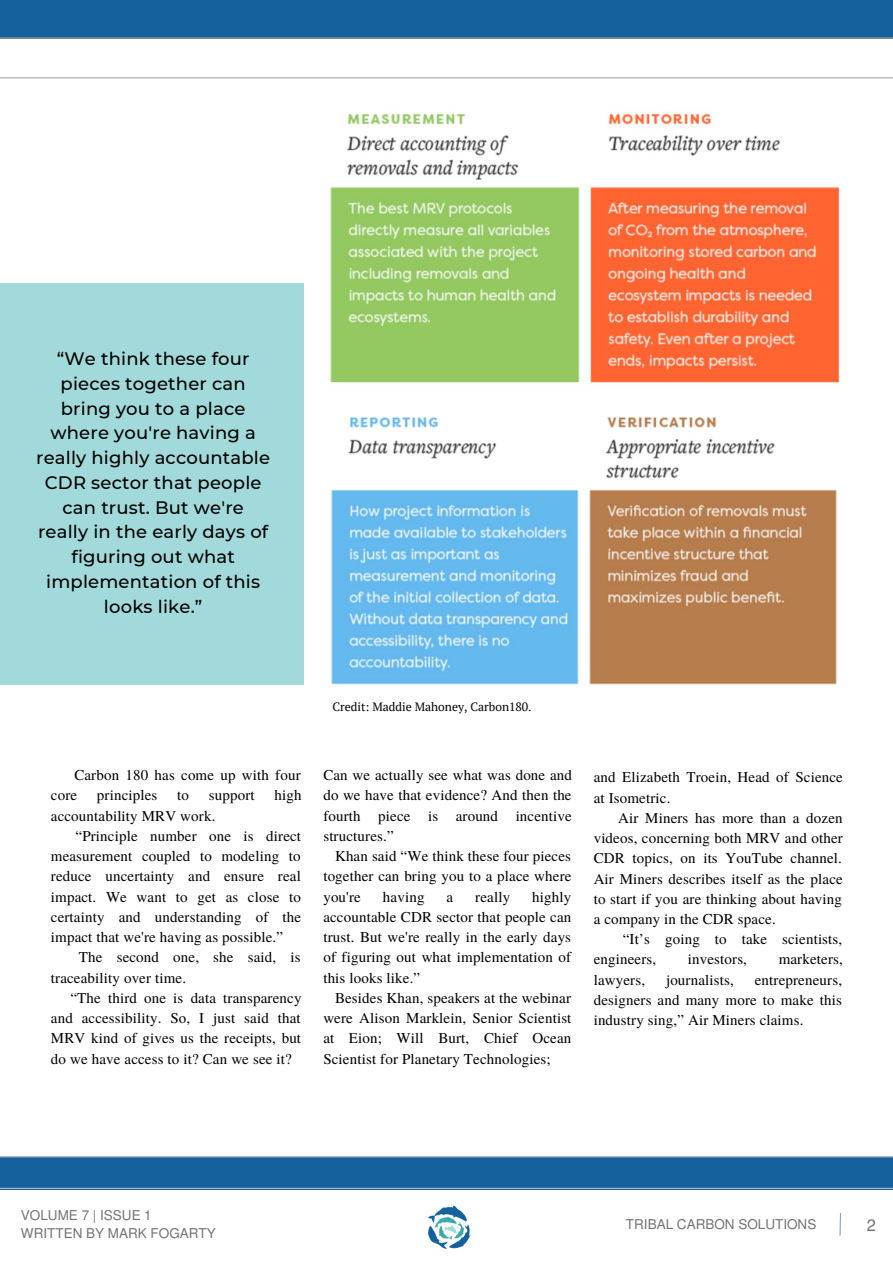
<style>
.page{position:relative;width:893px;height:1264px;background:#fff}
.page>*{position:absolute;margin:0;border:0;box-sizing:border-box;transform-origin:0 0}
.t1{font:500 18px/24.8px "Montserrat";letter-spacing:.01em;color:#000;text-align:center}
.t2{font:16.5px "Mukti";color:#737373}
.t3{font:15px/20.2px "Te X Gyre Termes";letter-spacing:.01em;color:#000;text-align:justify}
.t4{font:13.5px/18px "Mukti";color:#737373}
.t5{font:12px "PT Serif";color:#000}
</style>
<div class="page">
<div style="left:0;top:0;width:892px;height:38px;background:#14619d"></div>
<hr style="left:0;top:38px;width:892px;height:1px;background:#a6a6a6">
<img style="left:428px;top:1205px;width:43px;height:44px">
<svg style="left:839px;top:1213px;width:2px;height:23px"></svg>
<div style="left:0;top:1156px;width:892px;height:33px;background:#b2b8ba"></div>
<div style="left:0;top:1157px;width:892px;height:31px;background:#14619d"></div>
<hr style="left:0;top:77px;width:892px;height:1px;background:#a6a6a6">
<div style="left:0;top:283px;width:304px;height:402px;background:#a2dadb"></div>
<img style="left:330px;top:112px;width:510px;height:573px">
<p class="t1" style="left:36px;top:346px;width:235px">“We think these four pieces together can bring you to a place where you're having a really highly accountable<br>CDR sector that people can trust. But we're really in the early days of figuring out what implementation of this looks like.”</p>
<p class="t5" style="left:332px;top:698px;width:201px">Credit: Maddie Mahoney, Carbon180.</p>
<p class="t3" style="left:51px;top:764px;width:251px;text-indent:23px">Carbon 180 has come up with four core</p>
<p class="t3" style="left:97px;top:784px;width:62px">principles</p>
<p class="t3" style="left:177px;top:784px;width:13px">to</p>
<p class="t3" style="left:209px;top:784px;width:47px">support</p>
<p class="t3" style="left:274px;top:784px;width:29px">high</p>
<p class="t3" style="left:51px;top:804px;width:166px">accountability MRV work.</p>
<p class="t3" style="left:76px;top:825px;width:227px">“Principle number one is direct</p>
<p class="t3" style="left:51px;top:845px;width:251px">measurement coupled to modeling to</p>
<p class="t3" style="left:51px;top:865px;width:251px">reduce uncertainty and ensure real</p>
<p class="t3" style="left:51px;top:885px;width:251px">impact. We want to get as close to</p>
<p class="t3" style="left:51px;top:905px;width:252px">certainty and understanding of the</p>
<p class="t3" style="left:51px;top:926px;width:234px">impact that we're having as possible.”</p>
<p class="t3" style="left:79px;top:946px;width:223px">The second one, she said, is</p>
<p class="t3" style="left:51px;top:966px;width:137px">traceability over time.</p>
<p class="t3" style="left:70px;top:986px;width:232px">“The third one is data transparency</p>
<p class="t3" style="left:51px;top:1007px;width:251px">and accessibility. So, I just said that</p>
<p class="t3" style="left:51px;top:1027px;width:252px">MRV kind of gives us the receipts, but</p>
<p class="t3" style="left:51px;top:1047px;width:242px">do we have access to it? Can we see it?</p>
<p class="t3" style="left:323px;top:764px;width:250px">Can we actually see what was done and do we have that evidence? And then the fourth piece is around incentive structures.”</p>
<p class="t3" style="left:323px;top:845px;width:250px;text-indent:12px">Khan said “We think these four pieces together can bring you to a place where you're</p>
<p class="t3" style="left:323px;top:885px;width:249px;text-indent:209px">highly accountable CDR sector that people can trust. But we're really in the early days of figuring out what implementation of this looks like.”</p>
<p class="t3" style="left:323px;top:986px;width:249px;text-indent:12px">Besides Khan, speakers at the webinar were Alison Marklein, Senior Scientist at Eion; Will Burt, Chief Ocean Scientist for Planetary Technologies;</p>
<p class="t3" style="left:383px;top:885px;width:43px">having</p>
<p class="t3" style="left:446px;top:885px;width:8px">a</p>
<p class="t3" style="left:475px;top:885px;width:36px">really</p>
<p class="t3" style="left:593px;top:766px;width:251px">and Elizabeth Troein, Head of Science at Isometric.</p>
<p class="t3" style="left:593px;top:806px;width:250px;text-indent:25px">Air Miners has more than a dozen videos, concerning both MRV and other CDR topics, on its YouTube channel.<br>Air Miners describes itself as the place to start if you are thinking about having a company in the CDR space.</p>
<p class="t3" style="left:593px;top:928px;width:250px;text-indent:29px">“It’s going to take scientists, engineers,</p>
<p class="t3" style="left:687px;top:948px;width:61px">investors,</p>
<p class="t3" style="left:778px;top:948px;width:66px">marketers,</p>
<p class="t3" style="left:593px;top:968px;width:53px">lawyers,</p>
<p class="t3" style="left:666px;top:968px;width:69px">journalists,</p>
<p class="t3" style="left:593px;top:968px;width:250px;text-indent:161px">entrepreneurs, designers and many more to make this industry sing,” Air Miners claims.</p>
<p class="t4" style="left:21px;top:1205px;width:196px">VOLUME 7 | ISSUE 1<br>WRITTEN BY MARK FOGARTY</p>
<p class="t4" style="left:626px;top:1214px;width:192px">TRIBAL CARBON SOLUTIONS</p>
<p class="t2" style="left:866px;top:1213px;width:11px">2</p>
</div>
